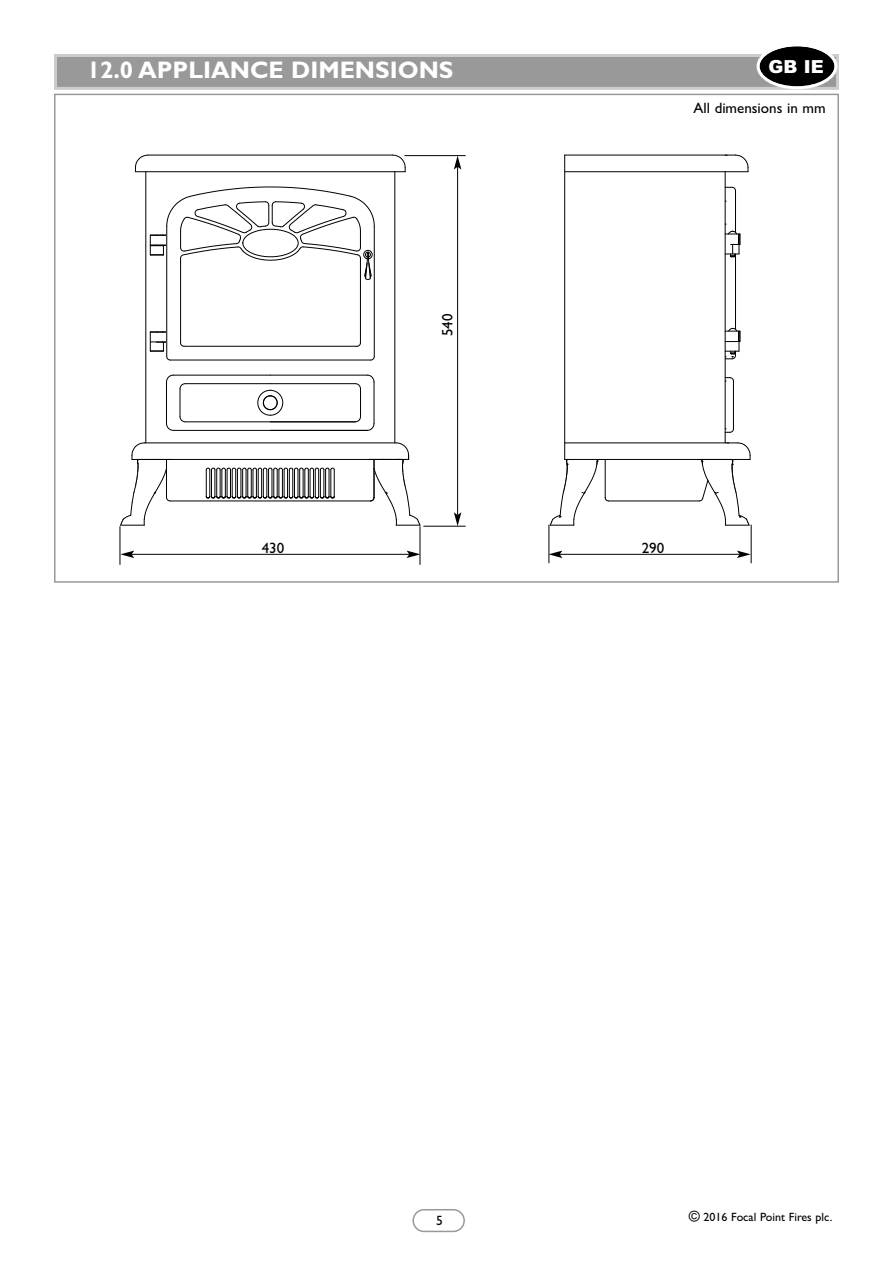
<style>
.page{position:relative;width:893px;height:1263px;background:#fff}
.page>*{position:absolute;margin:0;border:0;box-sizing:border-box;transform-origin:0 0}
.t1{font:700 24px "Gill Sans";color:#fff}
.t2{font:900 18px "Arial";color:#fff}
.t3{font:15px "Gill Sans";color:#000}
.t4{font:13.5px "Gill Sans";color:#000}
.t5{font:12px "Gill Sans";color:#000}
.s1{font-size:15px}
</style>
<div class="page">
<svg style="left:412px;top:1209px;width:53px;height:23px"></svg>
<hr style="left:565px;top:155px;width:170px;height:1px;background:#000">
<hr style="left:565px;top:171px;width:183px;height:1px;background:#000">
<svg style="left:726px;top:187px;width:10px;height:4px"></svg>
<svg style="left:735px;top:155px;width:14px;height:17px"></svg>
<hr style="left:735px;top:254px;width:1px;height:75px;background:#000">
<hr style="left:735px;top:191px;width:1px;height:41px;background:#000">
<hr style="left:733px;top:381px;width:1px;height:48px;background:#000">
<hr style="left:725px;top:172px;width:1px;height:271px;background:#000">
<hr style="left:605px;top:459px;width:1px;height:38px;background:#000">
<hr style="left:564px;top:155px;width:1px;height:304px;background:#000">
<hr style="left:565px;top:443px;width:173px;height:1px;background:#000">
<hr style="left:565px;top:459px;width:185px;height:1px;background:#000">
<hr style="left:609px;top:501px;width:90px;height:1px;background:#000">
<svg style="left:166px;top:375px;width:7px;height:7px"></svg>
<svg style="left:166px;top:423px;width:8px;height:7px"></svg>
<hr style="left:148px;top:155px;width:245px;height:1px;background:#000">
<hr style="left:135px;top:171px;width:270px;height:1px;background:#000">
<svg style="left:393px;top:155px;width:13px;height:17px"></svg>
<hr style="left:395px;top:172px;width:1px;height:271px;background:#000">
<hr style="left:173px;top:375px;width:97px;height:1px;background:#000">
<hr style="left:185px;top:383px;width:85px;height:1px;background:#000">
<svg style="left:180px;top:384px;width:5px;height:38px"></svg>
<hr style="left:166px;top:382px;width:1px;height:41px;background:#000">
<hr style="left:185px;top:422px;width:170px;height:1px;background:#000">
<hr style="left:173px;top:430px;width:194px;height:1px;background:#000">
<hr style="left:146px;top:172px;width:1px;height:271px;background:#000">
<svg style="left:135px;top:155px;width:13px;height:17px"></svg>
<hr style="left:144px;top:443px;width:252px;height:1px;background:#000">
<hr style="left:132px;top:459px;width:277px;height:1px;background:#000">
<svg style="left:206px;top:468px;width:129px;height:30px"></svg>
<hr style="left:170px;top:501px;width:201px;height:1px;background:#000">
<svg style="left:120px;top:443px;width:52px;height:83px"></svg>
<svg style="left:369px;top:443px;width:51px;height:83px"></svg>
<svg style="left:699px;top:443px;width:52px;height:83px"></svg>
<svg style="left:550px;top:459px;width:49px;height:67px"></svg>
<svg style="left:367px;top:375px;width:7px;height:7px"></svg>
<svg style="left:367px;top:423px;width:7px;height:7px"></svg>
<hr style="left:270px;top:375px;width:97px;height:1px;background:#000">
<hr style="left:270px;top:383px;width:85px;height:1px;background:#000">
<svg style="left:355px;top:384px;width:6px;height:38px"></svg>
<hr style="left:374px;top:382px;width:1px;height:41px;background:#000">
<svg style="left:258px;top:390px;width:25px;height:25px"></svg>
<svg style="left:725px;top:231px;width:16px;height:27px"></svg>
<svg style="left:725px;top:328px;width:16px;height:32px"></svg>
<svg style="left:725px;top:429px;width:8px;height:4px"></svg>
<svg style="left:725px;top:377px;width:8px;height:5px"></svg>
<svg style="left:150px;top:186px;width:225px;height:175px"></svg>
<hr style="left:132px;top:554px;width:277px;height:1px;background:#000">
<svg style="left:407px;top:551px;width:13px;height:7px"></svg>
<svg style="left:121px;top:551px;width:13px;height:7px"></svg>
<hr style="left:560px;top:554px;width:179px;height:1px;background:#000">
<svg style="left:737px;top:551px;width:14px;height:7px"></svg>
<svg style="left:550px;top:551px;width:12px;height:7px"></svg>
<hr style="left:423px;top:526px;width:43px;height:1px;background:#000">
<hr style="left:404px;top:155px;width:62px;height:1px;background:#000">
<hr style="left:457px;top:167px;width:1px;height:348px;background:#000">
<svg style="left:454px;top:156px;width:7px;height:13px"></svg>
<svg style="left:454px;top:512px;width:7px;height:14px"></svg>
<hr style="left:549px;top:525px;width:1px;height:38px;background:#000">
<hr style="left:751px;top:525px;width:1px;height:38px;background:#000">
<hr style="left:120px;top:526px;width:1px;height:39px;background:#000">
<hr style="left:420px;top:526px;width:1px;height:39px;background:#000">
<div style="left:57px;top:57px;width:779px;height:30px;background:#999"></div>
<div style="left:54px;top:54px;width:785px;height:36px;border:3px solid #ccc"></div>
<svg style="left:757px;top:46px;width:80px;height:43px"></svg>
<h1 class="t1" style="left:87px;top:56px;width:368px">12.0 APPLIANCE DIMENSIONS</h1>
<p class="t2" style="left:768px;top:57px;width:57px">GB IE</p>
<p class="t3" style="left:439px;top:336px;width:24px;rotate:-90deg">540</p>
<p class="t3" style="left:693px;top:99px;width:134px">All dimensions in mm</p>
<p class="t3" style="left:262px;top:539px;width:24px">430</p>
<p class="t3" style="left:642px;top:539px;width:24px">290</p>
<p class="t4" style="left:436px;top:1212px;width:8px">5</p>
<p class="t5" style="left:689px;top:1210px;width:145px"><span class="s1">©</span> 2016 Focal Point Fires plc.</p>
</div>
